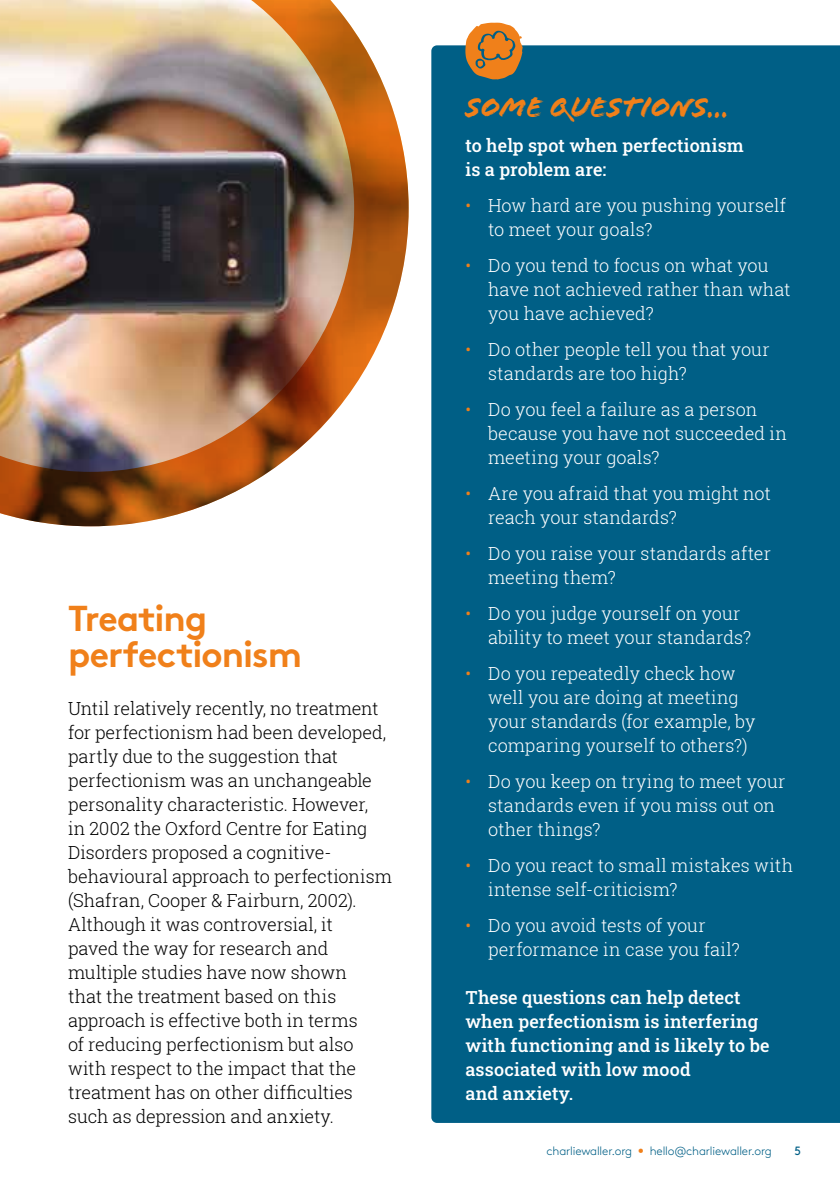
<style>
.page{position:relative;width:840px;height:1191px;background:#fff}
.page>*{position:absolute;margin:0;border:0;box-sizing:border-box;transform-origin:0 0}
.t1{font:700 36px/36px "Brown";letter-spacing:-.025em;color:#f0801a}
.t2{font:30px "Flood Std";letter-spacing:-.005em;color:#f0801a}
.t3{font:300 18px/24px "Roboto Slab";letter-spacing:.005em;color:#fff}
.t4{font:300 18px/24px "Roboto Slab";letter-spacing:-.005em;color:#000}
.t5{font:500 18px/24px "Roboto Slab";letter-spacing:.01em;color:#fff}
.t6{font:300 12px "Brown";letter-spacing:-.015em;color:#005f86}
.t7{font:12px "Brown";color:#005f86}
.s1{color:#f0801a}
</style>
<div class="page">
<img style="left:0;top:0;width:408px;height:526px">
<div style="left:431px;top:45px;width:408px;height:1078px;background:#005f86"></div>
<svg style="left:465px;top:23px;width:57px;height:56px;background:#c48340"></svg>
<h1 class="t1" style="left:68px;top:596px;width:235px">Treating perfectionism</h1>
<p class="t4" style="left:68px;top:696px;width:325px">Until relatively recently, no treatment for perfectionism had been developed, partly due to the suggestion that perfectionism was an unchangeable personality characteristic. However,<br>in 2002 the Oxford Centre for Eating Disorders proposed a cognitive&shy;behavioural approach to perfectionism (Shafran, Cooper &amp; Fairburn, 2002).<br>Although it was controversial, it<br>paved the way for research and multiple studies have now shown<br>that the treatment based on this approach is effective both in terms<br>of reducing perfectionism but also with respect to the impact that the treatment has on other difficulties such as depression and anxiety.</p>
<h2 class="t2" style="left:465px;top:90px;width:266px">SOME QUESTIONS…</h2>
<p class="t5" style="left:465px;top:133px;width:280px">to help spot when perfectionism is a problem are:</p>
<p class="t3" style="left:488px;top:193px;width:299px;text-indent:-23px"><span class="s1">•</span> How hard are you pushing yourself to meet your goals?</p>
<p class="t3" style="left:488px;top:253px;width:304px;text-indent:-23px"><span class="s1">•</span> Do you tend to focus on what you have not achieved rather than what you have achieved?</p>
<p class="t3" style="left:488px;top:337px;width:283px;text-indent:-23px"><span class="s1">•</span> Do other people tell you that your standards are too high?</p>
<p class="t3" style="left:488px;top:397px;width:300px;text-indent:-23px"><span class="s1">•</span> Do you feel a failure as a person because you have not succeeded in meeting your goals?</p>
<p class="t3" style="left:488px;top:481px;width:284px;text-indent:-23px"><span class="s1">•</span> Are you afraid that you might not reach your standards?</p>
<p class="t3" style="left:488px;top:541px;width:284px;text-indent:-23px"><span class="s1">•</span> Do you raise your standards after meeting them?</p>
<p class="t3" style="left:488px;top:601px;width:264px;text-indent:-23px"><span class="s1">•</span> Do you judge yourself on your ability to meet your standards?</p>
<p class="t3" style="left:488px;top:661px;width:269px;text-indent:-23px"><span class="s1">•</span> Do you repeatedly check how well you are doing at meeting your standards (for example, by comparing yourself to others?)</p>
<p class="t3" style="left:488px;top:769px;width:299px;text-indent:-23px"><span class="s1">•</span> Do you keep on trying to meet your standards even if you miss out on other things?</p>
<p class="t3" style="left:488px;top:853px;width:306px;text-indent:-23px"><span class="s1">•</span> Do you react to small mistakes with intense self-criticism?</p>
<p class="t3" style="left:488px;top:913px;width:253px;text-indent:-23px"><span class="s1">•</span> Do you avoid tests of your performance in case you fail?</p>
<p class="t5" style="left:465px;top:985px;width:305px">These questions can help detect when perfectionism is interfering with functioning and is likely to be associated with low mood<br>and anxiety.</p>
<p class="t6" style="left:546px;top:1141px;width:227px">charliewaller.org <span class="s1">•</span> hello@charliewaller.org</p>
<p class="t7" style="left:794px;top:1141px;width:8px">5</p>
</div>
